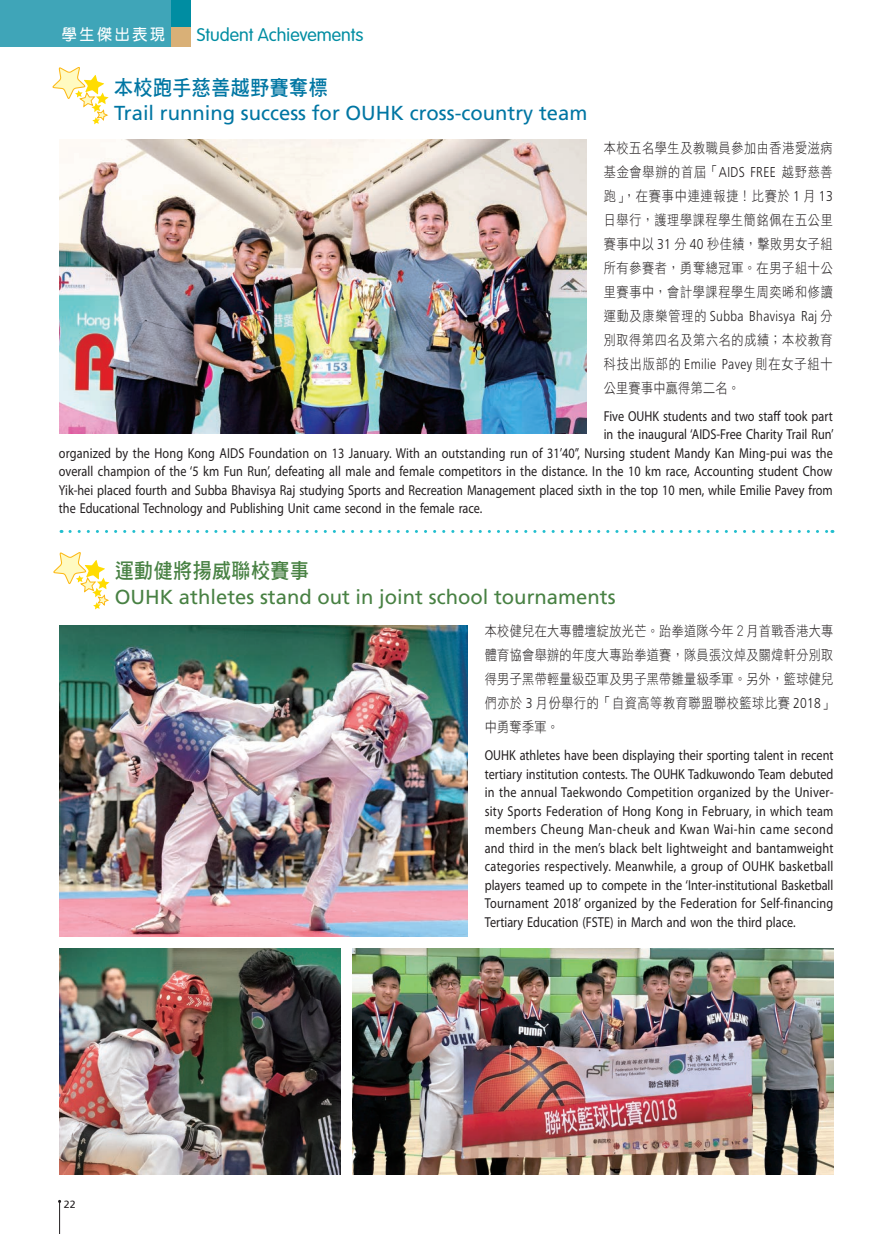
<style>
.page{position:relative;width:893px;height:1234px;background:#fff}
.page>*{position:absolute;margin:0;border:0;box-sizing:border-box;transform-origin:0 0}
.t1{font:21px "DF Hei HK W7";letter-spacing:.03em;color:#0076a3;scale:.9 1}
.t2{font:21px "DF Hei HK W7";letter-spacing:.03em;color:#488143;scale:.9 1}
.t3{font:20.25px "Frutiger LT Std";color:#488143}
.t4{font:20.25px "Frutiger LT Std";color:#0076a3}
.t5{font:300 18px "VAG Rounded Std";color:#008da2}
.t6{font:15.75px "DF Yuan HK W7";letter-spacing:.18em;color:#fff;scale:.95 1}
.t7{font:14.4px/18.5px "Myriad Pro";color:#231f20;text-align:justify;scale:.85 1}
.t8{font:14.25px/24px "DF Hei HK W3";letter-spacing:.05em;color:#231f20;text-align:justify;scale:.85 1}
.t9{font:300 14.25px "Frutiger LT Std";letter-spacing:.03em;color:#231f20;scale:.85 1}
.t10{font:10.5px "Frutiger LT Std";color:#231f20}
.s1{font-family:"Frutiger LT Std";font-weight:300}
.s2{font-family:"DF Hei HK W3";font-weight:400}
</style>
<div class="page">
<hr style="left:59px;top:1201px;width:1px;height:32px;background:#231f20">
<img style="left:353px;top:948px;width:480px;height:226px">
<img style="left:60px;top:625px;width:408px;height:310px">
<div style="left:0;top:0;width:178px;height:47px;background:#3fa5b8"></div>
<div style="left:171px;top:0;width:19px;height:47px;background:#008da2"></div>
<div style="left:171px;top:28px;width:19px;height:19px;background:#d9b077"></div>
<img style="left:60px;top:139px;width:527px;height:294px">
<svg style="left:53px;top:552px;width:56px;height:57px"></svg>
<svg style="left:52px;top:67px;width:57px;height:57px"></svg>
<svg style="left:70px;top:530px;width:763px;height:3px"></svg>
<img style="left:60px;top:948px;width:280px;height:226px">
<p class="t6" style="left:62px;top:26px;width:110px">學生傑出表現</p>
<p class="t5" style="left:197px;top:25px;width:168px">Student Achievements</p>
<h1 class="t1" style="left:114px;top:76px;width:239px">本校跑手慈善越野賽奪標</h1>
<h2 class="t4" style="left:114px;top:101px;width:475px">Trail running success for OUHK cross-country team</h2>
<p class="t8" style="left:604px;top:135px;width:271px">本校五名學生及教職員參加由香港愛滋病基金會舉辦的首屆「<span class="s1">AIDS FREE</span> 越野慈善跑」，在賽事中連連報捷！比賽於 <span class="s1">1</span> 月 <span class="s1">13</span>日舉行，護理學課程學生簡銘佩在五公里賽事中以 <span class="s1">31</span> 分 <span class="s1">40</span> 秒佳績，擊敗男女子組所有參賽者，勇奪總冠軍。在男子組十公里賽事中，會計學課程學生周奕晞和修讀</p>
<p class="t9" style="left:604px;top:308px;width:271px"><span class="s2">運動及康樂管理的</span> Subba Bhavisya Raj <span class="s2">分</span></p>
<p class="t8" style="left:604px;top:327px;width:271px">別取得第四名及第六名的成績；本校教育科技出版部的 <span class="s1">Emilie Pavey</span> 則在女子組十公里賽事中贏得第二名。</p>
<p class="t7" style="left:604px;top:406px;width:271px">Five OUHK students and two staff took part</p>
<p class="t7" style="left:604px;top:425px;width:272px">in the inaugural ‘AIDS-Free Charity Trail Run’</p>
<p class="t7" style="left:59px;top:443px;width:912px">organized by the Hong Kong AIDS Foundation on 13 January. With an outstanding run of 31’40”, Nursing student Mandy Kan Ming-pui was the</p>
<p class="t7" style="left:59px;top:462px;width:912px">overall champion of the ‘5 km Fun Run’, defeating all male and female competitors in the distance. In the 10 km race, Accounting student Chow</p>
<p class="t7" style="left:59px;top:480px;width:912px">Yik-hei placed fourth and Subba Bhavisya Raj studying Sports and Recreation Management placed sixth in the top 10 men, while Emilie Pavey from</p>
<p class="t7" style="left:59px;top:499px;width:500px">the Educational Technology and Publishing Unit came second in the female race.</p>
<h1 class="t2" style="left:115px;top:559px;width:217px">運動健將揚威聯校賽事</h1>
<h2 class="t3" style="left:115px;top:585px;width:502px">OUHK athletes stand out in joint school tournaments</h2>
<p class="t8" style="left:485px;top:619px;width:412px">本校健兒在大專體壇綻放光芒。跆拳道隊今年２月首戰香港大專體育協會舉辦的年度大專跆拳道賽，隊員張汶焯及關煒軒分別取得男子黑帶輕量級亞軍及男子黑帶雛量級季軍。另外，籃球健兒們亦於 <span class="s1">3</span> 月份舉行的「自資高等教育聯盟聯校籃球比賽 <span class="s1">2018</span>」中勇奪季軍。</p>
<p class="t7" style="left:485px;top:746px;width:412px">OUHK athletes have been displaying their sporting talent in recent tertiary institution contests. The OUHK Tadkuwondo Team debuted in the annual Taekwondo Competition organized by the Univer&shy;sity Sports Federation of Hong Kong in February, in which team members Cheung Man-cheuk and Kwan Wai-hin came second and third in the men’s black belt lightweight and bantamweight categories respectively. Meanwhile, a group of OUHK basketball players teamed up to compete in the ‘Inter-institutional Basketball Tournament 2018’ organized by the Federation for Self-financing Tertiary Education (FSTE) in March and won the third place.</p>
<p class="t10" style="left:64px;top:1197px;width:13px">22</p>
</div>
